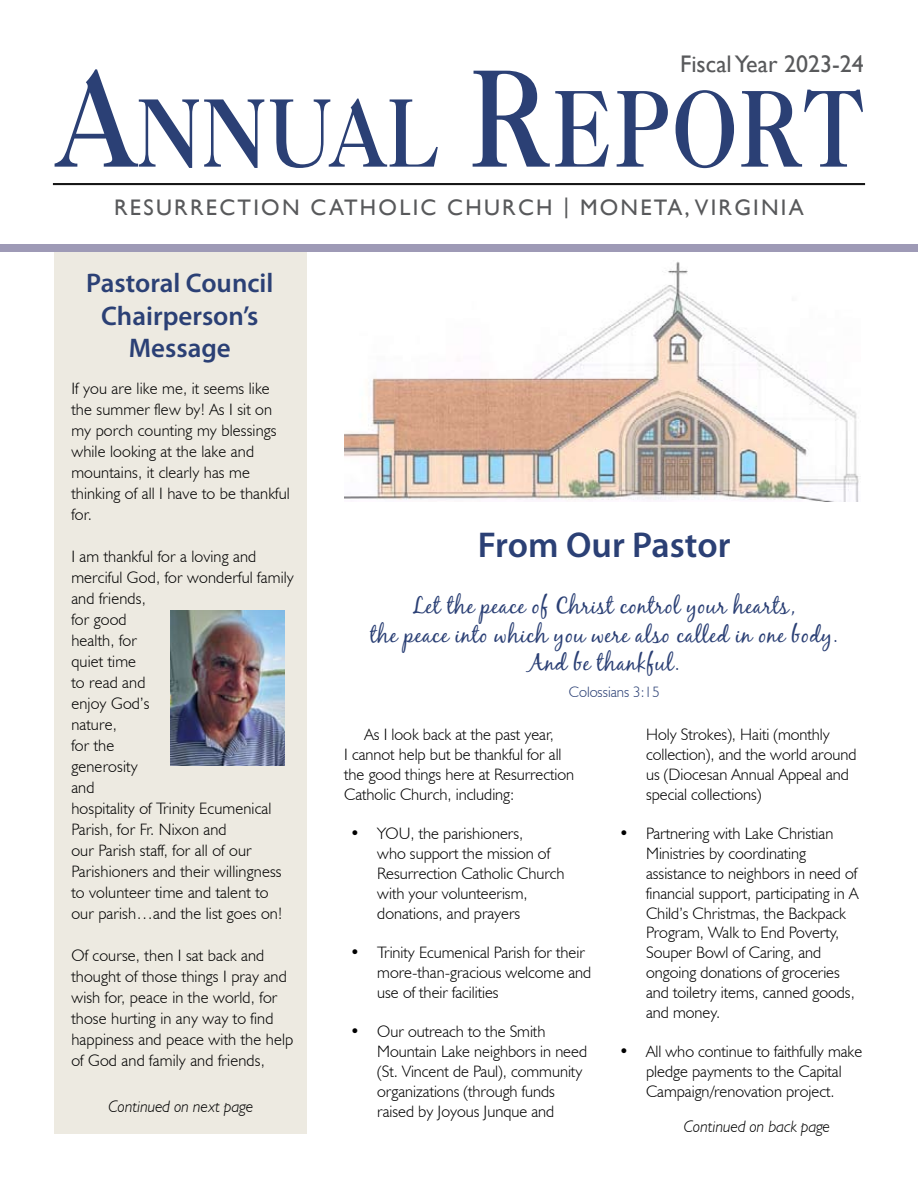
<style>
.page{position:relative;width:918px;height:1188px;background:#fff}
.page>*{position:absolute;margin:0;border:0;box-sizing:border-box;transform-origin:0 0}
.t1{font:700 92.4px "Caslon BT";color:#2b4075;scale:.75 1}
.t2{font:600 36px "Myriad Pro";color:#2b4075}
.t3{font:600 27px/32.4px "Myriad Pro";color:#2b4075;text-align:center}
.t4{font:24px "Gill Sans";color:#58595b}
.t5{font:22.5px/28.5px "Black Jack";letter-spacing:.02em;color:#2b4075;text-align:center}
.t6{font:22.5px "Gill Sans";letter-spacing:.1em;color:#58595b}
.t7{font:300 16.5px/21px "Humanist 521 BT";color:#000}
.t8{font:italic 300 16.5px "Humanist 521 BT";color:#000}
.t9{font:300 15px "Humanist 521 BT";color:#2b4075}
.s1{font-size:132px}
.s2{font-size:103.95px}
</style>
<div class="page">
<img style="left:344px;top:261px;width:515px;height:241px">
<hr style="left:53px;top:183px;width:812px;height:1px;background:#000">
<hr style="left:53px;top:184px;width:812px;height:1px;background:#000">
<div style="left:54px;top:251px;width:253px;height:883px;background:#edeae1"></div>
<div style="left:1px;top:244px;width:917px;height:8px;background:#9e9ab6"></div>
<img style="left:171px;top:610px;width:114px;height:156px">
<h3 class="t4" style="left:680px;top:50px;width:185px">Fiscal Year 2023-24</h3>
<h1 class="t1" style="left:58px;top:77px;width:1076px"><span class="s1">A</span>NNUAL <span class="s1">R</span><span class="s2">EPORT</span></h1>
<h3 class="t6" style="left:114px;top:194px;width:691px">RESURRECTION CATHOLIC CHURCH | MONETA, VIRGINIA</h3>
<h3 class="t3" style="left:86px;top:266px;width:189px">Pastoral Council<br>Chairperson’s<br>Message</h3>
<p class="t7" style="left:71px;top:377px;width:220px">If you are like me, it seems like the summer flew by! As I sit on my porch counting my blessings while looking at the lake and mountains, it clearly has me thinking of all I have to be thankful for.</p>
<p class="t7" style="left:71px;top:545px;width:224px">I am thankful for a loving and merciful God, for wonderful family and friends,<br>for good<br>health, for<br>quiet time<br>to read and<br>enjoy God’s<br>nature,<br>for the<br>generosity<br>and<br>hospitality of Trinity Ecumenical<br>Parish, for Fr. Nixon and<br>our Parish staff, for all of our<br>Parishioners and their willingness to volunteer time and talent to our parish…and the list goes on!</p>
<p class="t7" style="left:71px;top:944px;width:223px">Of course, then I sat back and thought of those things I pray and wish for, peace in the world, for those hurting in any way to find happiness and peace with the help of God and family and friends,</p>
<p class="t8" style="left:108px;top:1097px;width:146px">Continued on next page</p>
<h2 class="t2" style="left:478px;top:522px;width:254px">From Our Pastor</h2>
<h3 class="t5" style="left:370px;top:591px;width:469px">Let the peace of Christ control your hearts,<br>the peace into which you were also called in one body.<br>And be thankful.</h3>
<p class="t9" style="left:569px;top:683px;width:92px">Colossians 3:15</p>
<p class="t7" style="left:344px;top:725px;width:231px;line-height:19.8px;text-indent:20px">As I look back at the past year,<br>I cannot help but be thankful for all the good things here at Resurrection<br>Catholic Church, including:</p>
<p class="t7" style="left:377px;top:824px;width:189px;line-height:19.8px;text-indent:-27px">• YOU, the parishioners,<br>who support the mission of<br>Resurrection Catholic Church with your volunteerism, donations, and prayers</p>
<p class="t7" style="left:377px;top:942px;width:216px;line-height:19.8px;text-indent:-27px">• Trinity Ecumenical Parish for their more-than-gracious welcome and use of their facilities</p>
<p class="t7" style="left:377px;top:1022px;width:211px;line-height:19.8px;text-indent:-27px">• Our outreach to the Smith<br>Mountain Lake neighbors in need (St. Vincent de Paul), community organizations (through funds raised by Joyous Junque and</p>
<p class="t7" style="left:646px;top:725px;width:212px;line-height:19.8px">Holy Strokes), Haiti (monthly collection), and the world around us (Diocesan Annual Appeal and special collections)</p>
<p class="t7" style="left:646px;top:824px;width:214px;line-height:19.8px;text-indent:-27px">• Partnering with Lake Christian<br>Ministries by coordinating assistance to neighbors in need of financial support, participating in A<br>Child’s Christmas, the Backpack<br>Program, Walk to End Poverty,<br>Souper Bowl of Caring, and ongoing donations of groceries and toiletry items, canned goods, and money.</p>
<p class="t7" style="left:619px;top:1041px;width:245px;line-height:19.8px;text-align:center">• All who continue to faithfully make pledge payments to the Capital<br>Campaign/renovation project.</p>
<p class="t8" style="left:684px;top:1117px;width:148px">Continued on back page</p>
</div>
